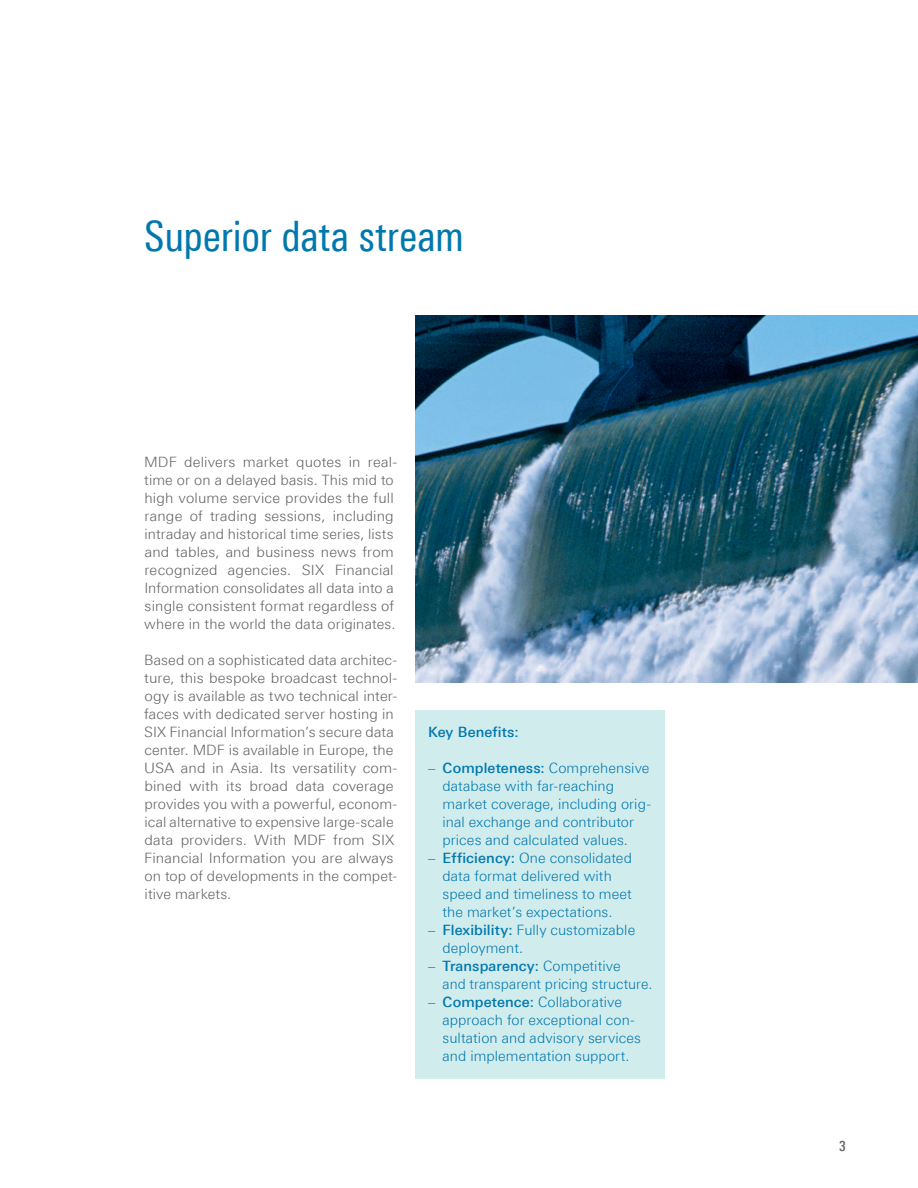
<style>
.page{position:relative;width:918px;height:1188px;background:#fff}
.page>*{position:absolute;margin:0;border:0;box-sizing:border-box;transform-origin:0 0}
.t1{font:42px "Linotype Univers 420 Cn";letter-spacing:-.005em;color:#0078ae}
.t2{font:300 14.25px/18px "Linotype Univers 330";letter-spacing:.01em;color:#636366}
.t3{font:300 14.25px/18px "Linotype Univers 330";letter-spacing:.005em;color:#0078ae}
.t4{font:500 14.25px "Linotype Univers 530";letter-spacing:.01em;color:#0078ae}
.t5{font:500 14.25px "Linotype Univers 520 Cn";color:#636366}
.s1{font-family:"Linotype Univers 530";font-weight:500}
.s2{font-family:"Linotype Univers 330";font-weight:300}
</style>
<div class="page">
<img style="left:415px;top:316px;width:503px;height:367px">
<div style="left:415px;top:710px;width:250px;height:369px;background:#d1eced"></div>
<h1 class="t1" style="left:144px;top:211px;width:321px">Superior data stream</h1>
<p class="t2" style="left:144px;top:453px;width:255px">MDF delivers market quotes in real&shy;time or on a delayed basis. This mid to high volume service provides the full range of trading sessions, including intraday and historical time series, lists and tables, and business news from recognized agencies. SIX Financial Information consolidates all data into a single consistent format regardless of where in the world the data originates.</p>
<p class="t2" style="left:144px;top:651px;width:255px">Based on a sophisticated data architec&shy;ture, this bespoke broadcast technol&shy;ogy is available as two technical inter&shy;faces with dedicated server hosting in SIX Financial Information’s secure data center. MDF is available in Europe, the USA and in Asia. Its versatility com&shy;bined with its broad data coverage provides you with a powerful, econom&shy;ical alternative to expensive large-scale data providers. With MDF from SIX Financial Information you are always on top of developments in the compet&shy;itive markets.</p>
<p class="t4" style="left:428px;top:723px;width:92px">Key Benefits:</p>
<p class="t3" style="left:443px;top:759px;width:210px;text-indent:-14px">– <span class="s1">Completeness:</span> Comprehensive database with far-reaching market coverage, including orig&shy;inal exchange and contributor prices and calculated values.</p>
<p class="t3" style="left:443px;top:849px;width:191px;text-indent:-14px">– <span class="s1">Efficiency:</span> One consolidated data format delivered with speed and timeliness to meet the market’s expectations.</p>
<p class="t3" style="left:443px;top:921px;width:194px;text-indent:-14px">– <span class="s1">Flexibility:</span> Fully customizable deployment.</p>
<p class="t4" style="left:428px;top:957px;width:194px"><span class="s2">–</span> Transparency: <span class="s2">Competitive</span></p>
<p class="t3" style="left:443px;top:975px;width:211px">and transparent pricing structure.</p>
<p class="t3" style="left:443px;top:993px;width:200px;text-indent:-14px">– <span class="s1">Competence:</span> Collaborative approach for exceptional con&shy;sultation and advisory services and implementation support.</p>
<p class="t5" style="left:839px;top:1137px;width:8px">3</p>
</div>
